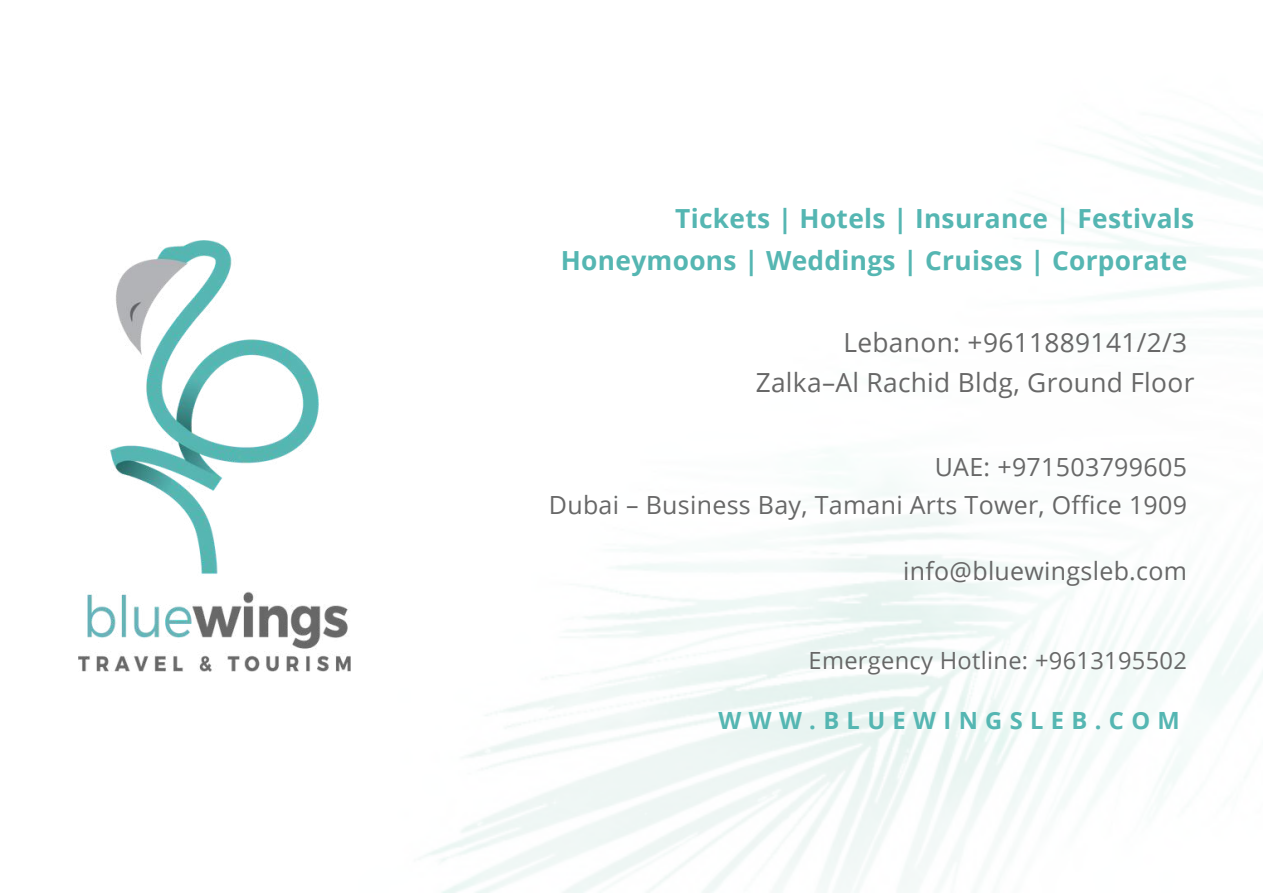
<style>
.page{position:relative;width:1263px;height:894px;background:#fff}
.page>*{position:absolute;margin:0;border:0;box-sizing:border-box;transform-origin:0 0}
.t1{font:700 26.25px/41.4px "Open Sans";letter-spacing:.01em;color:#55b6b2;text-align:right}
.t2{font:26.25px/40.5px "Open Sans";letter-spacing:.015em;color:#676767;text-align:right}
.t3{font:25.05px/38.4px "Open Sans";letter-spacing:.015em;color:#676767;text-align:right}
.t4{font:23.7px "Open Sans";letter-spacing:.015em;color:#676767}
.t5{font:700 23.7px "Open Sans";letter-spacing:.31em;color:#55b6b2}
</style>
<div class="page">
<img style="left:79px;top:240px;width:271px;height:431px">
<p class="t1" style="left:561px;top:197px;width:635px">Tickets | Hotels | Insurance | Festivals<br>Honeymoons | Weddings | Cruises | Corporate</p>
<p class="t2" style="left:756px;top:321px;width:440px">Lebanon: +9611889141/2/3<br>Zalka–Al Rachid Bldg, Ground Floor</p>
<p class="t3" style="left:549px;top:446px;width:640px">UAE: +971503799605<br>Dubai – Business Bay, Tamani Arts Tower, Office 1909</p>
<p class="t3" style="left:903px;top:551px;width:285px">info@bluewingsleb.com</p>
<p class="t4" style="left:808px;top:644px;width:380px">Emergency Hotline: +9613195502</p>
<p class="t5" style="left:718px;top:703px;width:463px">WWW.BLUEWINGSLEB.COM</p>
</div>
